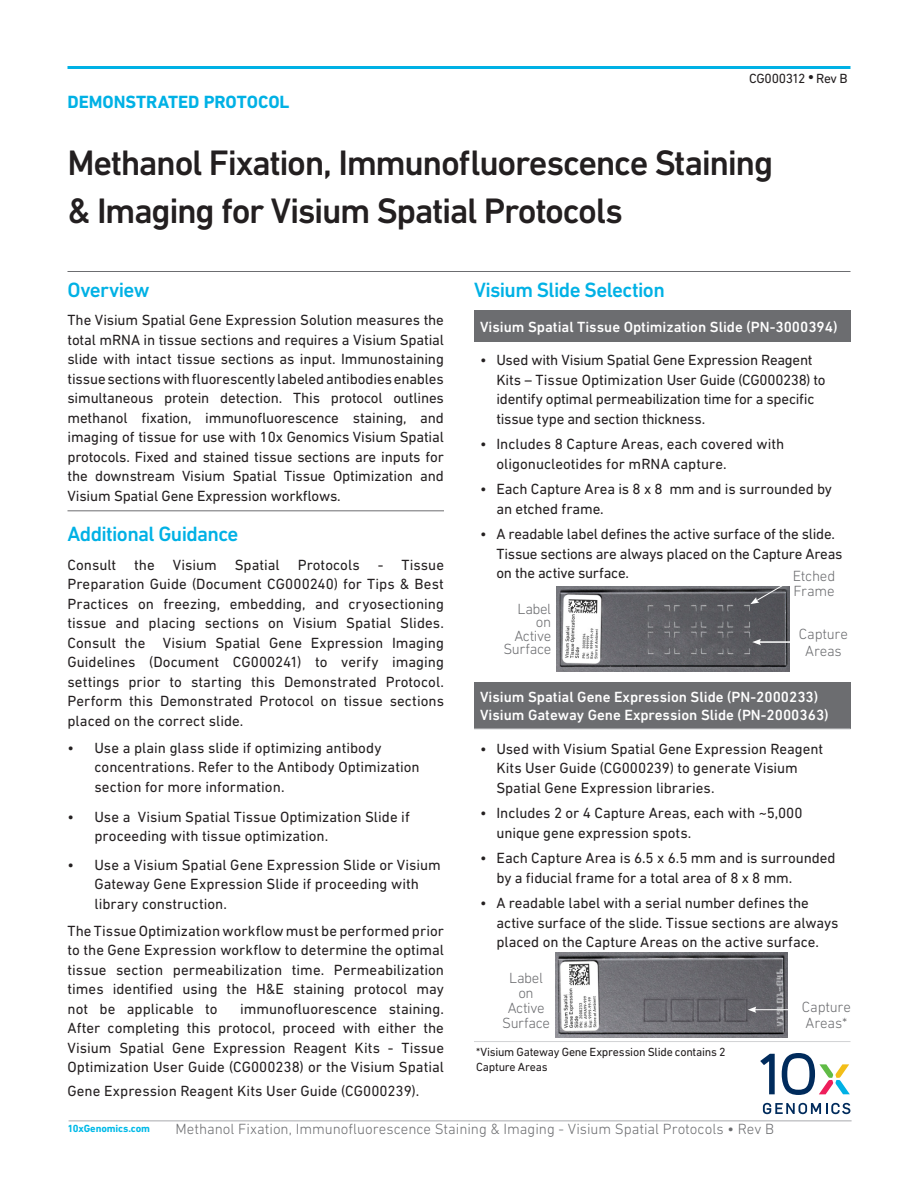
<style>
.page{position:relative;width:918px;height:1188px;background:#fff}
.page>*{position:absolute;margin:0;border:0;box-sizing:border-box;transform-origin:0 0}
.Main_header{font:500 36px/48px "DIN Next LT Pro";letter-spacing:-.04em;color:#231f20}
.Section_title__no_ru{font:500 21px "DIN Next LT Pro";letter-spacing:-.03em;color:#00b1e5}
.Section_title{font:500 21px "DIN Next LT Pro";letter-spacing:-.03em;color:#00b1e5}
.Eyebrow{font:700 18px "DIN Next LT Pro";letter-spacing:-.005em;color:#00b1e5}
.Body{font:15px/19.5px "DIN Next LT Pro";letter-spacing:-.005em;color:#231f20}
.Section_title__no_ru-2{font:15px/19.5px "DIN Next LT Pro";color:#231f20;text-align:justify}
.Table_header{font:500 15px/18px "DIN Next LT Pro";color:#fff}
.Eyebrow-2{font:300 15px/16.5px "DIN Next LT Pro";letter-spacing:-.005em;color:#6c6d70}
.Eyebrow-3{font:300 15px/13.5px "DIN Next LT Pro";letter-spacing:-.025em;color:#6c6d70;text-align:right}
.Body_bullet_point{font:13.5px "DIN Next LT Pro";letter-spacing:-.025em;color:#231f20}
.Bullet_Point{font:12px/15px "DIN Next LT Pro";letter-spacing:-.02em;color:#231f20}
.URL{font:700 10.5px "DIN Next LT Pro";letter-spacing:-.015em;color:#00bae8}
.s1{font-family:"Arial";font-size:16.5px}
.s2{font-weight:400}
</style>
<div class="page">
<hr style="left:68px;top:66px;width:782px;height:3px;background:#00b1e5">
<hr style="left:69px;top:1120px;width:783px;height:1px;background:#a8a9ad">
<hr style="left:68px;top:271px;width:782px;height:1px;background:#6c6d70">
<hr style="left:68px;top:511px;width:376px;height:1px;background:#6c6d70">
<div style="left:474px;top:310px;width:376px;height:32px;background:#6c6d70"></div>
<div style="left:474px;top:682px;width:376px;height:47px;background:#6c6d70"></div>
<hr style="left:474px;top:1041px;width:376px;height:1px;background:#d1d2d4">
<hr style="left:474px;top:729px;width:376px;height:1px;background:#d1d2d4">
<img style="left:557px;top:586px;width:232px;height:85px">
<hr style="left:759px;top:641px;width:47px;height:2px;background:#fff">
<svg style="left:752px;top:639px;width:9px;height:6px"></svg>
<svg style="left:750px;top:586px;width:40px;height:18px"></svg>
<img style="left:555px;top:953px;width:233px;height:84px">
<hr style="left:754px;top:1009px;width:45px;height:1px;background:#fff">
<svg style="left:748px;top:1007px;width:8px;height:6px"></svg>
<svg style="left:760px;top:1054px;width:15px;height:40px"></svg>
<svg style="left:782px;top:1053px;width:68px;height:42px"></svg>
<svg style="left:763px;top:1103px;width:87px;height:11px"></svg>
<p class="Eyebrow" style="left:68px;top:91px;width:223px">DEMONSTRATED PROTOCOL</p>
<p class="Body_bullet_point" style="left:749px;top:70px;width:100px">CG000312 <span class="s1">•</span> Rev B</p>
<p class="Main_header" style="left:68px;top:138px;width:707px">Methanol Fixation, Immunofluorescence Staining &amp; Imaging for Visium Spatial Protocols</p>
<p class="Section_title__no_ru" style="left:68px;top:278px;width:84px">Overview</p>
<p class="Body" style="left:68px;top:310px;width:378px;text-align:justify">The Visium Spatial Gene Expression Solution measures the total mRNA in tissue sections and requires a Visium Spatial slide with intact tissue sections as input. Immunostaining tissue sections with fluorescently labeled antibodies enables simultaneous protein detection. This protocol outlines methanol fixation, immunofluorescence staining, and imaging of tissue for use with 10x Genomics Visium Spatial protocols. Fixed and stained tissue sections are inputs for the downstream Visium Spatial Tissue Optimization and Visium Spatial Gene Expression workflows.</p>
<p class="Section_title" style="left:68px;top:522px;width:173px">Additional Guidance</p>
<p class="Section_title__no_ru-2" style="left:68px;top:555px;width:378px">Consult the Visium Spatial Protocols - Tissue Preparation Guide (Document CG000240) for Tips &amp; Best Practices on freezing, embedding, and cryosectioning tissue and placing sections on Visium Spatial Slides.<br>Consult the Visium Spatial Gene Expression Imaging Guidelines (Document CG000241) to verify imaging settings prior to starting this Demonstrated Protocol.<br>Perform this Demonstrated Protocol on tissue sections placed on the correct slide.</p>
<p class="Body" style="left:94px;top:738px;width:327px;text-indent:-27px">• Use a plain glass slide if optimizing antibody concentrations. Refer to the Antibody Optimization section for more information.</p>
<p class="Body" style="left:94px;top:807px;width:317px;text-indent:-27px">• Use a Visium Spatial Tissue Optimization Slide if proceeding with tissue optimization.</p>
<p class="Body" style="left:94px;top:855px;width:348px;text-indent:-27px">• Use a Visium Spatial Gene Expression Slide or Visium<br>Gateway Gene Expression Slide if proceeding with library construction.</p>
<p class="Section_title__no_ru-2" style="left:68px;top:921px;width:378px">The Tissue Optimization workflow must be performed prior to the Gene Expression workflow to determine the optimal tissue section permeabilization time. Permeabilization times identified using the H&amp;E staining protocol may not be applicable to</p>
<p class="Section_title__no_ru-2" style="left:68px;top:999px;width:378px;text-indent:173px">immunofluorescence staining.<br>After completing this protocol, proceed with either the Visium Spatial Gene Expression Reagent Kits - Tissue Optimization User Guide (CG000238) or the Visium Spatial</p>
<p class="Section_title__no_ru-2" style="left:68px;top:1081px;width:353px">Gene Expression Reagent Kits User Guide (CG000239).</p>
<p class="Section_title__no_ru" style="left:474px;top:278px;width:192px">Visium Slide Selection</p>
<p class="Table_header" style="left:480px;top:318px;width:359px">Visium Spatial Tissue Optimization Slide (PN-3000394)</p>
<p class="Body" style="left:496px;top:350px;width:331px;text-indent:-16px">• Used with Visium Spatial Gene Expression Reagent Kits – Tissue Optimization User Guide (CG000238) to identify optimal permeabilization time for a specific tissue type and section thickness.</p>
<p class="Body" style="left:496px;top:434px;width:289px;text-indent:-16px">• Includes 8 Capture Areas, each covered with oligonucleotides for mRNA capture.</p>
<p class="Body" style="left:496px;top:479px;width:337px;text-indent:-16px">• Each Capture Area is 8 x 8 mm and is surrounded by an etched frame.</p>
<p class="Body" style="left:496px;top:524px;width:348px;text-indent:-16px">• A readable label defines the active surface of the slide.<br>Tissue sections are always placed on the Capture Areas on the active surface.</p>
<p class="Eyebrow-2" style="left:793px;top:568px;width:44px;line-height:15px">Etched<br>Frame</p>
<p class="Eyebrow-3" style="left:504px;top:602px;width:49px">Label on<br>Active<br>Surface</p>
<p class="Eyebrow-2" style="left:799px;top:626px;width:51px;text-align:center">Capture<br>Areas</p>
<p class="Table_header" style="left:480px;top:688px;width:350px">Visium Spatial Gene Expression Slide (PN-2000233)<br>Visium Gateway Gene Expression Slide (PN-2000363)</p>
<p class="Body" style="left:496px;top:739px;width:328px;text-indent:-16px">• Used with Visium Spatial Gene Expression Reagent<br>Kits User Guide (CG000239) to generate Visium<br>Spatial Gene Expression libraries.</p>
<p class="Body" style="left:496px;top:803px;width:308px;text-indent:-16px">• Includes 2 or 4 Capture Areas, each with ~5,000 unique gene expression spots.</p>
<p class="Body" style="left:496px;top:848px;width:340px;text-indent:-16px">• Each Capture Area is 6.5 x 6.5 mm and is surrounded by a fiducial frame for a total area of 8 x 8 mm.</p>
<p class="Body" style="left:496px;top:893px;width:344px;text-indent:-16px">• A readable label with a serial number defines the active surface of the slide. Tissue sections are always placed on the Capture Areas on the active surface.</p>
<p class="Eyebrow-3" style="left:502px;top:970px;width:49px;line-height:15px;text-align:center">Label on<br>Active<br>Surface</p>
<p class="Bullet_Point" style="left:476px;top:1044px;width:251px">*Visium Gateway Gene Expression Slide contains 2<br>Capture Areas</p>
<p class="Eyebrow-2" style="left:802px;top:998px;width:51px">Capture<br>Areas*</p>
<p class="URL" style="left:68px;top:1122px;width:84px">10xGenomics.com</p>
<p class="Eyebrow-2" style="left:176px;top:1120px;width:600px">Methanol Fixation, Immunofluorescence Staining &amp; Imaging - Visium Spatial Protocols <span class="s2">•</span> Rev B</p>
</div>
